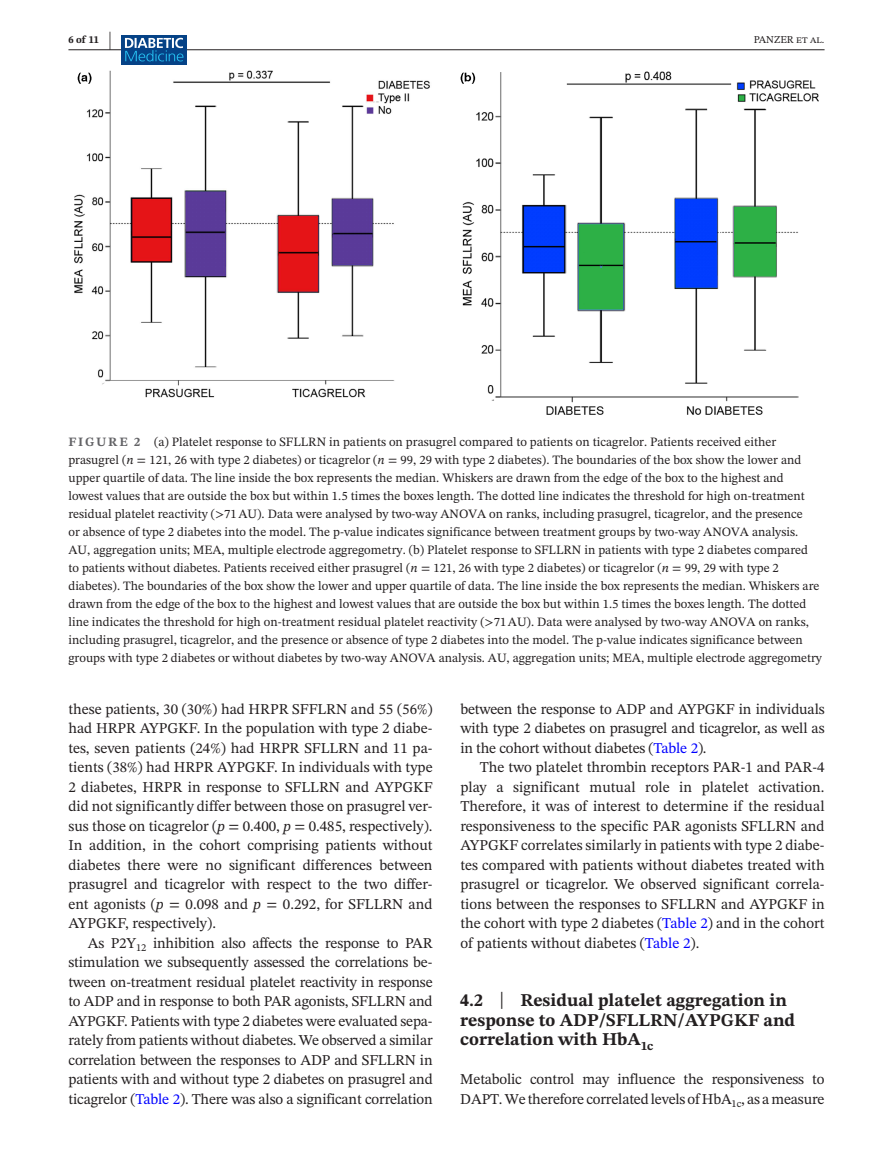
<style>
.page{position:relative;width:893px;height:1174px;background:#fff}
.page>*{position:absolute;margin:0;border:0;box-sizing:border-box;transform-origin:0 0}
.t1{font:700 18px/19.5px "STIX Two Text";color:#231f20}
.t2{font:15px/19.5px "STIX Two Text";letter-spacing:-.01em;color:#231f20;text-align:justify}
.t3{font:12.75px/18px "STIX Two Text";color:#231f20}
.t4{font:10.5px "STIX Two Text";color:#231f20}
.t5{font:700 10.5px "STIX Two Text";color:#231f20}
.s1{font-size:21px}
.s2{font-weight:700;color:#636366}
.s3{font-style:italic}
.s4{color:#00f}
.s5{font-weight:400;font-size:23.7px}
</style>
<div class="page">
<hr style="left:68px;top:49px;width:756px;height:1px;background:#231f20">
<div style="left:121px;top:35px;width:65px;height:30px;background:#054286"></div>
<svg style="left:125px;top:38px;width:58px;height:23px"></svg>
<img style="left:74px;top:70px;width:745px;height:344px">
<p class="t5" style="left:68px;top:32px;width:44px">6 of 11 <span class="s1">|</span></p>
<p class="t4" style="left:754px;top:32px;width:72px">PANZER et al.</p>
<p class="t3" style="left:68px;top:433px;width:755px"><span class="s2">FIGURE 2</span> (a) Platelet response to SFLLRN in patients on prasugrel compared to patients on ticagrelor. Patients received either prasugrel (<span class="s3">n</span> = 121, 26 with type 2 diabetes) or ticagrelor (<span class="s3">n</span> = 99, 29 with type 2 diabetes). The boundaries of the box show the lower and upper quartile of data. The line inside the box represents the median. Whiskers are drawn from the edge of the box to the highest and<br>lowest values that are outside the box but within 1.5 times the boxes length. The dotted line indicates the threshold for high on-treatment residual platelet reactivity (&gt;71AU). Data were analysed by two-way ANOVA on ranks, including prasugrel, ticagrelor, and the presence<br>or absence of type 2 diabetes into the model. The p-value indicates significance between treatment groups by two-way ANOVA analysis.<br>AU, aggregation units; MEA, multiple electrode aggregometry. (b) Platelet response to SFLLRN in patients with type 2 diabetes compared<br>to patients without diabetes. Patients received either prasugrel (<span class="s3">n</span> = 121, 26 with type 2 diabetes) or ticagrelor (<span class="s3">n</span> = 99, 29 with type 2 diabetes). The boundaries of the box show the lower and upper quartile of data. The line inside the box represents the median. Whiskers are drawn from the edge of the box to the highest and lowest values that are outside the box but within 1.5 times the boxes length. The dotted line indicates the threshold for high on-treatment residual platelet reactivity (&gt;71AU). Data were analysed by two-way ANOVA on ranks, including prasugrel, ticagrelor, and the presence or absence of type 2 diabetes into the model. The p-value indicates significance between groups with type 2 diabetes or without diabetes by two-way ANOVA analysis. AU, aggregation units; MEA, multiple electrode aggregometry</p>
<p class="t2" style="left:68px;top:699px;width:366px">these patients, 30 (30%) had HRPR SFFLRN and 55 (56%) had HRPR AYPGKF. In the population with type 2 diabe&shy;tes, seven patients (24%) had HRPR SFLLRN and 11 pa&shy;tients (38%) had HRPR AYPGKF. In individuals with type 2 diabetes, HRPR in response to SFLLRN and AYPGKF did not significantly differ between those on prasugrel ver&shy;sus those on ticagrelor (<span class="s3">p</span> = 0.400, <span class="s3">p</span> = 0.485, respectively).<br>In addition, in the cohort comprising patients without diabetes there were no significant differences between prasugrel and ticagrelor with respect to the two differ&shy;ent agonists (<span class="s3">p</span> = 0.098 and <span class="s3">p</span> = 0.292, for SFLLRN and AYPGKF, respectively).</p>
<p class="t2" style="left:68px;top:933px;width:366px;text-indent:19px">As P2Y<sub>12</sub> inhibition also affects the response to PAR stimulation we subsequently assessed the correlations be&shy;tween on-treatment residual platelet reactivity in response to ADP and in response to both PAR agonists, SFLLRN and AYPGKF. Patients with type 2 diabetes were evaluated sepa&shy;rately from patients without diabetes. We observed a similar correlation between the responses to ADP and SFLLRN in patients with and without type 2 diabetes on prasugrel and ticagrelor (<span class="s4">Table 2</span>). There was also a significant correlation</p>
<p class="t2" style="left:460px;top:699px;width:366px">between the response to ADP and AYPGKF in individuals with type 2 diabetes on prasugrel and ticagrelor, as well as in the cohort without diabetes (<span class="s4">Table 2</span>).</p>
<p class="t2" style="left:460px;top:757px;width:366px;text-indent:19px">The two platelet thrombin receptors PAR-1 and PAR-4 play a significant mutual role in platelet activation.<br>Therefore, it was of interest to determine if the residual responsiveness to the specific PAR agonists SFLLRN and AYPGKF correlates similarly in patients with type 2 diabe&shy;tes compared with patients without diabetes treated with prasugrel or ticagrelor. We observed significant correla&shy;tions between the responses to SFLLRN and AYPGKF in the cohort with type 2 diabetes (<span class="s4">Table 2</span>) and in the cohort of patients without diabetes (<span class="s4">Table 2</span>).</p>
<p class="t1" style="left:460px;top:991px;width:336px">4.2 <span class="s5">|</span> Residual platelet aggregation in response to ADP/SFLLRN/AYPGKF and correlation with HbA<sub>1c</sub></p>
<p class="t2" style="left:460px;top:1069px;width:366px">Metabolic control may influence the responsiveness to<br>DAPT.We therefore correlated levels ofHbA<sub>1c</sub>, as ameasure</p>
</div>
